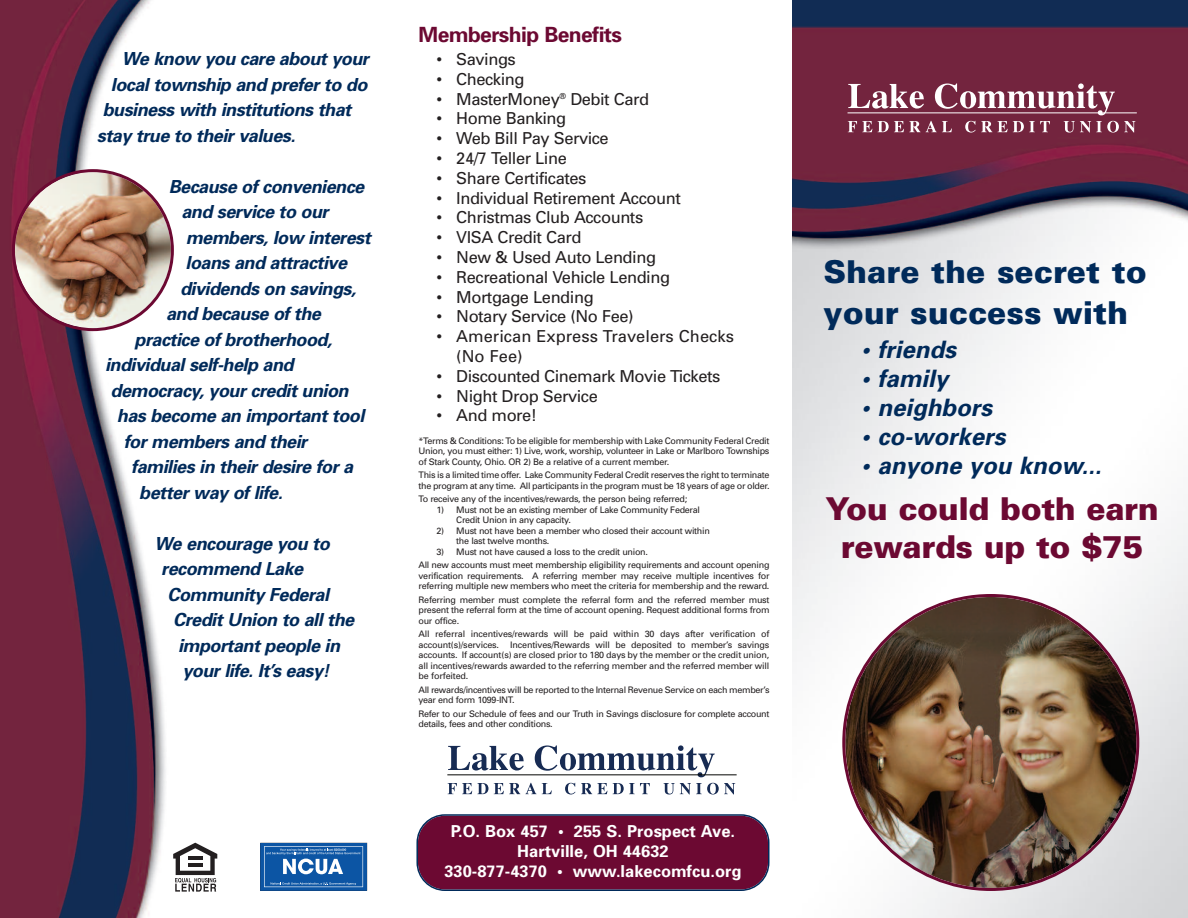
<style>
.page{position:relative;width:1188px;height:918px;background:#fff}
.page>*{position:absolute;margin:0;border:0;box-sizing:border-box;transform-origin:0 0}
.t1{font:900 31.5px/41.1px "Univers";color:#002a5a}
.t2{font:900 31.5px/37.8px "Univers";letter-spacing:-.015em;color:#6c0932;text-align:center}
.t3{font:italic 700 24px "Univers";color:#002a5a}
.t4{font:700 21px "Univers";letter-spacing:-.03em;color:#6c0932}
.t5{font:italic 700 18px "Univers";letter-spacing:-.03em;color:#002a5a}
.t6{font:16.5px "Univers";letter-spacing:-.03em;color:#231f20}
.t7{font:700 16.5px/19.8px "Univers";color:#fff;text-align:center}
.t8{font:16.5px/19.8px "Univers";color:#231f20}
.t9{font:9px/10.5px "Univers";letter-spacing:-.035em;color:#231f20}
</style>
<div class="page">
<img style="left:792px;top:0;width:396px;height:918px">
<img style="left:0;top:0;width:218px;height:918px">
<svg style="left:848px;top:84px;width:76px;height:25px"></svg>
<svg style="left:935px;top:83px;width:180px;height:32px"></svg>
<svg style="left:848px;top:121px;width:24px;height:11px"></svg>
<svg style="left:878px;top:121px;width:74px;height:11px"></svg>
<svg style="left:965px;top:121px;width:85px;height:12px"></svg>
<svg style="left:1064px;top:121px;width:71px;height:12px"></svg>
<hr style="left:848px;top:113px;width:289px;height:1px;background:#fff">
<svg style="left:416px;top:814px;width:354px;height:77px;background:#6d143b"></svg>
<svg style="left:448px;top:746px;width:76px;height:25px"></svg>
<svg style="left:535px;top:745px;width:180px;height:32px"></svg>
<svg style="left:448px;top:783px;width:40px;height:11px"></svg>
<svg style="left:494px;top:783px;width:58px;height:11px"></svg>
<svg style="left:565px;top:783px;width:85px;height:12px"></svg>
<svg style="left:663px;top:783px;width:72px;height:12px"></svg>
<hr style="left:447px;top:774px;width:290px;height:1px;background:#040503">
<img style="left:842px;top:594px;width:297px;height:297px">
<img style="left:12px;top:169px;width:162px;height:162px">
<svg style="left:260px;top:843px;width:107px;height:48px;background:#3471b2"></svg>
<svg style="left:173px;top:843px;width:44px;height:49px"></svg>
<hr style="left:188px;top:863px;width:14px;height:4px;background:#231f20">
<hr style="left:188px;top:856px;width:14px;height:4px;background:#231f20">
<h3 class="t5" style="left:122px;top:52px;width:249px">We know you care about your</h3>
<h3 class="t5" style="left:111px;top:78px;width:258px">local township and prefer to do</h3>
<h3 class="t5" style="left:103px;top:103px;width:250px">business with institutions that</h3>
<h3 class="t5" style="left:97px;top:129px;width:200px">stay true to their values.</h3>
<h3 class="t5" style="left:169px;top:180px;width:197px">Because of convenience</h3>
<h3 class="t5" style="left:181px;top:205px;width:149px">and service to our</h3>
<h3 class="t5" style="left:186px;top:231px;width:186px">members, low interest</h3>
<h3 class="t5" style="left:186px;top:256px;width:163px">loans and attractive</h3>
<h3 class="t5" style="left:180px;top:282px;width:177px">dividends on savings,</h3>
<h3 class="t5" style="left:166px;top:307px;width:156px">and because of the</h3>
<h3 class="t5" style="left:135px;top:333px;width:199px">practice of brotherhood,</h3>
<h3 class="t5" style="left:105px;top:358px;width:190px">individual self-help and</h3>
<h3 class="t5" style="left:111px;top:384px;width:239px">democracy, your credit union</h3>
<h3 class="t5" style="left:117px;top:409px;width:249px">has become an important tool</h3>
<h3 class="t5" style="left:124px;top:435px;width:185px">for members and their</h3>
<h3 class="t5" style="left:131px;top:460px;width:223px">families in their desire for a</h3>
<h3 class="t5" style="left:139px;top:486px;width:145px">better way of life.</h3>
<h3 class="t5" style="left:154px;top:537px;width:177px">We encourage you to</h3>
<h3 class="t5" style="left:161px;top:562px;width:144px">recommend Lake</h3>
<h3 class="t5" style="left:168px;top:588px;width:163px">Community Federal</h3>
<h3 class="t5" style="left:173px;top:614px;width:182px">Credit Union to all the</h3>
<h3 class="t5" style="left:178px;top:639px;width:164px">important people in</h3>
<h3 class="t5" style="left:182px;top:665px;width:149px">your life. It’s easy!</h3>
<h3 class="t4" style="left:418px;top:27px;width:205px">Membership Benefits</h3>
<h3 class="t6" style="left:436px;top:53px;width:81px">• Savings</h3>
<h3 class="t6" style="left:436px;top:73px;width:90px">• Checking</h3>
<h3 class="t6" style="left:436px;top:93px;width:214px">• MasterMoney<sup>®</sup> Debit Card</h3>
<h3 class="t6" style="left:437px;top:113px;width:131px">• Home Banking</h3>
<h3 class="t6" style="left:437px;top:132px;width:174px">• Web Bill Pay Service</h3>
<h3 class="t6" style="left:437px;top:152px;width:132px">• 24/7 Teller Line</h3>
<h3 class="t6" style="left:436px;top:172px;width:151px">• Share Certificates</h3>
<h3 class="t6" style="left:436px;top:192px;width:246px">• Individual Retirement Account</h3>
<h3 class="t6" style="left:436px;top:212px;width:208px">• Christmas Club Accounts</h3>
<h3 class="t6" style="left:436px;top:231px;width:146px">• VISA Credit Card</h3>
<h3 class="t6" style="left:436px;top:251px;width:221px">• New &amp; Used Auto Lending</h3>
<h3 class="t6" style="left:436px;top:271px;width:235px">• Recreational Vehicle Lending</h3>
<h3 class="t6" style="left:436px;top:291px;width:159px">• Mortgage Lending</h3>
<h3 class="t6" style="left:436px;top:311px;width:199px">• Notary Service (No Fee)</h3>
<h3 class="t8" style="left:456px;top:328px;width:279px;text-indent:-20px">• American Express Travelers Checks (No Fee)</h3>
<h3 class="t6" style="left:436px;top:370px;width:285px">• Discounted Cinemark Movie Tickets</h3>
<h3 class="t6" style="left:436px;top:390px;width:163px">• Night Drop Service</h3>
<h3 class="t6" style="left:437px;top:410px;width:102px">• And more!</h3>
<p class="t9" style="left:418px;top:436px;width:353px;text-align:justify">*Terms &amp; Conditions: To be eligible for membership with Lake Community Federal Credit Union, you must either: 1) Live, work, worship, volunteer in Lake or Marlboro Townships of Stark County, Ohio. OR 2) Be a relative of a current member.</p>
<p class="t9" style="left:419px;top:471px;width:353px">This is a limited time offer. Lake Community Federal Credit reserves the right to terminate the program at any time. All participants in the program must be 18 years of age or older.</p>
<p class="t9" style="left:419px;top:495px;width:270px">To receive any of the incentives/rewards, the person being referred;</p>
<p class="t9" style="left:456px;top:505px;width:245px;text-indent:-20px">1) Must not be an existing member of Lake Community Federal<br>Credit Union in any capacity.</p>
<p class="t9" style="left:456px;top:526px;width:255px;text-indent:-20px">2) Must not have been a member who closed their account within the last twelve months.</p>
<p class="t9" style="left:419px;top:546px;width:353px;line-height:13.5px;text-indent:18px">3) Must not have caused a loss to the credit union.<br>All new accounts must meet membership eligibility requirements and account opening</p>
<p class="t9" style="left:419px;top:571px;width:353px">verification requirements. A referring member may receive multiple incentives for referring multiple new members who meet the criteria for membership and the reward.</p>
<p class="t9" style="left:419px;top:595px;width:353px;text-align:justify">Referring member must complete the referral form and the referred member must present the referral form at the time of account opening. Request additional forms from our office.</p>
<p class="t9" style="left:419px;top:630px;width:353px;text-align:justify">All referral incentives/rewards will be paid within 30 days after verification of account(s)/services. Incentives/Rewards will be deposited to member’s savings accounts. If account(s) are closed prior to 180 days by the member or the credit union, all incentives/rewards awarded to the referring member and the referred member will be forfeited.</p>
<p class="t9" style="left:419px;top:685px;width:353px">All rewards/incentives will be reported to the Internal Revenue Service on each member’s year end form 1099-INT.</p>
<p class="t9" style="left:419px;top:709px;width:352px">Refer to our Schedule of fees and our Truth in Savings disclosure for complete account details, fees and other conditions.</p>
<h3 class="t7" style="left:444px;top:823px;width:299px">P.O. Box 457 • 255 S. Prospect Ave.<br>Hartville, OH 44632<br>330-877-4370 • www.lakecomfcu.org</h3>
<h1 class="t1" style="left:824px;top:254px;width:325px">Share the secret to your success with</h1>
<h2 class="t3" style="left:861px;top:341px;width:96px">• friends</h2>
<h2 class="t3" style="left:861px;top:370px;width:88px">• family</h2>
<h2 class="t3" style="left:861px;top:399px;width:132px">• neighbors</h2>
<h2 class="t3" style="left:861px;top:427px;width:146px">• co-workers</h2>
<h2 class="t3" style="left:861px;top:456px;width:242px">• anyone you know...</h2>
<h1 class="t2" style="left:826px;top:493px;width:335px">You could both earn rewards up to $75</h1>
</div>
